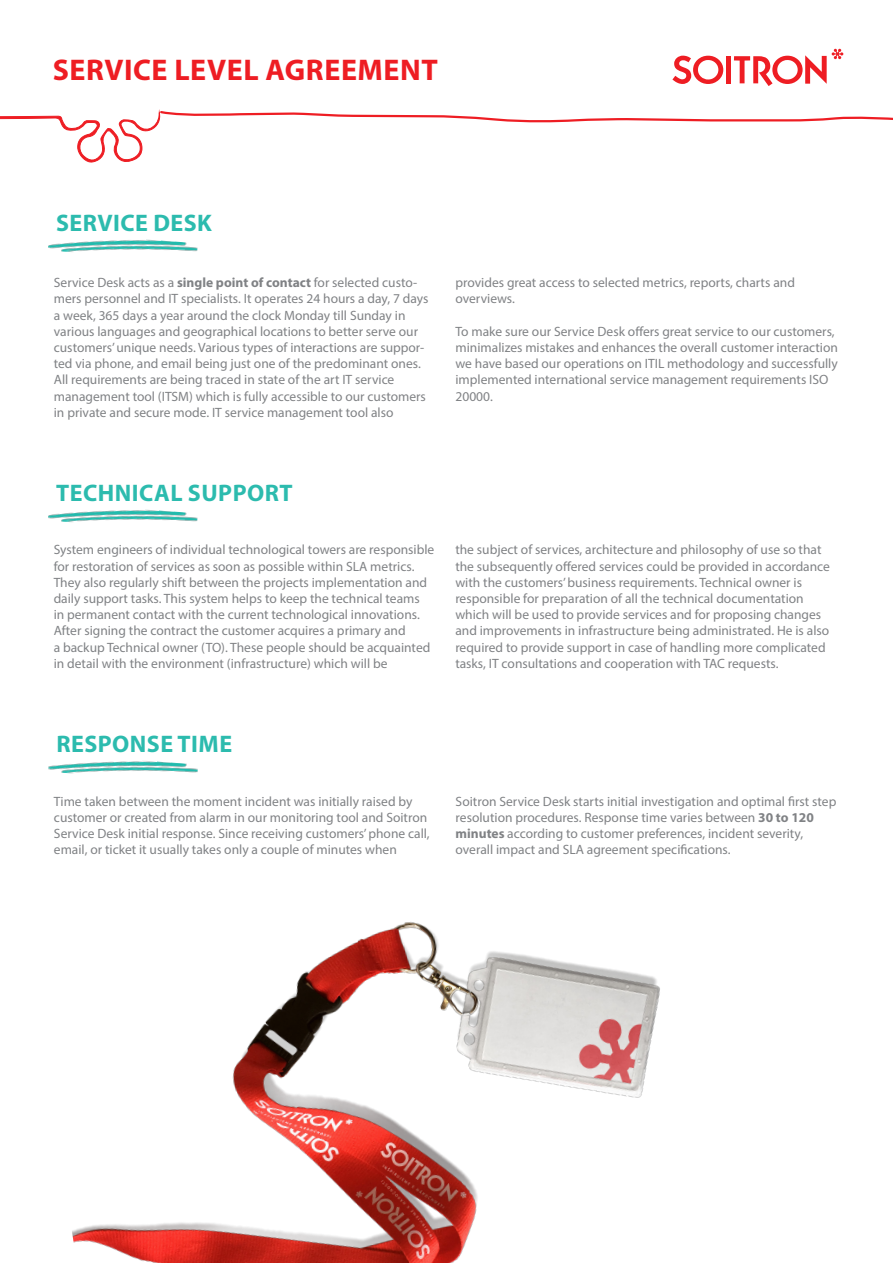
<style>
.page{position:relative;width:893px;height:1263px;background:#fff}
.page>*{position:absolute;margin:0;border:0;box-sizing:border-box;transform-origin:0 0}
.t1{font:700 30px "Myriad Pro";letter-spacing:.02em;color:#ee1d23}
.t2{font:700 24px "Myriad Pro";letter-spacing:.02em;color:#2cbbae}
.t3{font:13.5px/16.2px "Myriad Pro";color:#808285}
.s1{font-weight:700}
</style>
<div class="page">
<svg style="left:0;top:49px;width:893px;height:114px"></svg>
<img style="left:48px;top:239px;width:150px;height:13px">
<img style="left:48px;top:509px;width:150px;height:14px">
<img style="left:48px;top:761px;width:150px;height:13px">
<img style="left:72px;top:922px;width:588px;height:341px">
<p class="t1" style="left:53px;top:51px;width:387px">SERVICE LEVEL AGREEMENT</p>
<p class="t2" style="left:56px;top:207px;width:157px">SERVICE DESK</p>
<p class="t3" style="left:54px;top:274px;width:376px">Service Desk acts as a <span class="s1">single point of contact</span> for selected custo&shy;mers personnel and IT specialists. It operates 24 hours a day, 7 days a week, 365 days a year around the clock Monday till Sunday in various languages and geographical locations to better serve our customers’ unique needs. Various types of interactions are suppor&shy;ted via phone, and email being just one of the predominant ones.<br>All requirements are being traced in state of the art IT service management tool (ITSM) which is fully accessible to our customers in private and secure mode. IT service management tool also</p>
<p class="t3" style="left:455px;top:274px;width:341px">provides great access to selected metrics, reports, charts and overviews.</p>
<p class="t3" style="left:455px;top:323px;width:384px">To make sure our Service Desk offers great service to our customers, minimalizes mistakes and enhances the overall customer interaction we have based our operations on ITIL methodology and successfully implemented international service management requirements ISO 20000.</p>
<p class="t2" style="left:56px;top:477px;width:238px">TECHNICAL SUPPORT</p>
<p class="t3" style="left:54px;top:542px;width:382px">System engineers of individual technological towers are responsible for restoration of services as soon as possible within SLA metrics.<br>They also regularly shift between the projects implementation and daily support tasks. This system helps to keep the technical teams<br>in permanent contact with the current technological innovations.</p>
<p class="t3" style="left:54px;top:623px;width:378px">After signing the contract the customer acquires a primary and<br>a backup Technical owner (TO). These people should be acquainted in detail with the environment (infrastructure) which will be</p>
<p class="t3" style="left:455px;top:542px;width:376px">the subject of services, architecture and philosophy of use so that the subsequently offered services could be provided in accordance with the customers’ business requirements. Technical owner is responsible for preparation of all the technical documentation which will be used to provide services and for proposing changes and improvements in infrastructure being administrated. He is also required to provide support in case of handling more complicated tasks, IT consultations and cooperation with TAC requests.</p>
<p class="t2" style="left:56px;top:728px;width:177px">RESPONSE TIME</p>
<p class="t3" style="left:54px;top:793px;width:377px">Time taken between the moment incident was initially raised by customer or created from alarm in our monitoring tool and Soitron Service Desk initial response. Since receiving customers’ phone call, email, or ticket it usually takes only a couple of minutes when</p>
<p class="t3" style="left:456px;top:793px;width:382px">Soitron Service Desk starts initial investigation and optimal first step resolution procedures. Response time varies between <span class="s1">30 to 120 minutes</span> according to customer preferences, incident severity, overall impact and SLA agreement specifications.</p>
</div>
